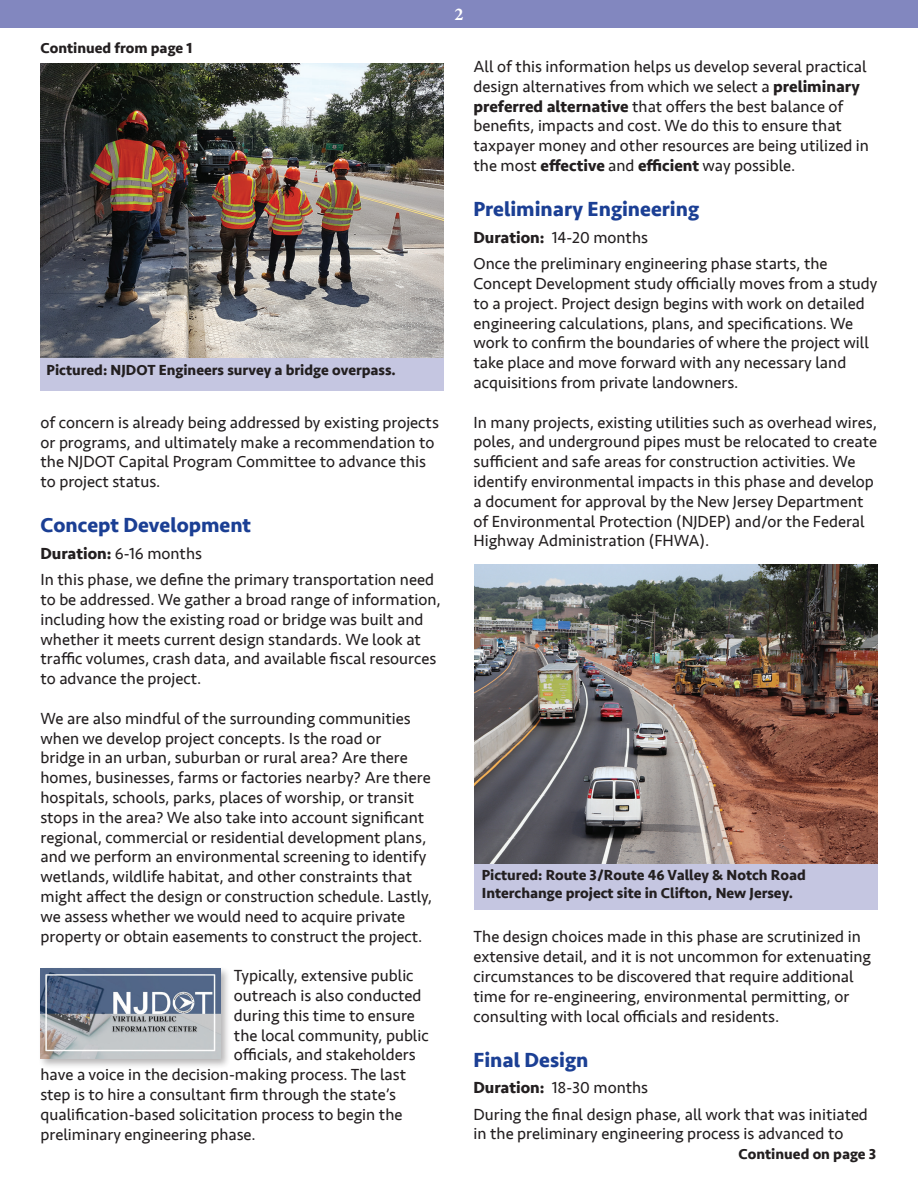
<style>
.page{position:relative;width:918px;height:1188px;background:#fff}
.page>*{position:absolute;margin:0;border:0;box-sizing:border-box;transform-origin:0 0}
.t1{font:700 21px "Seravek";color:#1b3f94}
.t2{font:700 18px "Minion Pro";color:#fff}
.t3{font:16.5px/19.8px "Seravek";color:#231f20}
.t4{font:700 15px/18px "Seravek";color:#231f20}
.s1{font-weight:700}
</style>
<div class="page">
<div style="left:0;top:0;width:918px;height:28px;background:#8287bf"></div>
<div style="left:38px;top:966px;width:193px;height:103px;background:#231f20;opacity:.33"></div>
<img style="left:40px;top:969px;width:180px;height:90px">
<div style="left:40px;top:324px;width:404px;height:66px;background:#c5c6e1"></div>
<div style="left:474px;top:860px;width:404px;height:50px;background:#c5c6e1"></div>
<img style="left:474px;top:564px;width:404px;height:299px">
<img style="left:40px;top:64px;width:404px;height:293px">
<p class="t4" style="left:40px;top:39px;width:153px">Continued from page 1</p>
<p class="t4" style="left:47px;top:361px;width:351px">Pictured: NJDOT Engineers survey a bridge overpass.</p>
<p class="t3" style="left:40px;top:412px;width:400px">of concern is already being addressed by existing projects or programs, and ultimately make a recommendation to the NJDOT Capital Program Committee to advance this to project status.</p>
<p class="t1" style="left:40px;top:508px;width:212px">Concept Development</p>
<p class="t3" style="left:40px;top:540px;width:395px;line-height:26.5px"><span class="s1">Duration:</span> 6-16 months<br>In this phase, we define the primary transportation need</p>
<p class="t3" style="left:40px;top:590px;width:402px">to be addressed. We gather a broad range of information, including how the existing road or bridge was built and whether it meets current design standards. We look at traffic volumes, crash data, and available fiscal resources to advance the project.</p>
<p class="t3" style="left:40px;top:708px;width:393px">We are also mindful of the surrounding communities when we develop project concepts. Is the road or<br>bridge in an urban, suburban or rural area? Are there homes, businesses, farms or factories nearby? Are there hospitals, schools, parks, places of worship, or transit stops in the area? We also take into account significant regional, commercial or residential development plans, and we perform an environmental screening to identify wetlands, wildlife habitat, and other constraints that might affect the design or construction schedule. Lastly, we assess whether we would need to acquire private property or obtain easements to construct the project.</p>
<p class="t3" style="left:234px;top:966px;width:181px">Typically, extensive public</p>
<p class="t3" style="left:234px;top:986px;width:189px">outreach is also conducted</p>
<p class="t3" style="left:234px;top:1005px;width:182px">during this time to ensure</p>
<p class="t3" style="left:234px;top:1025px;width:196px">the local community, public</p>
<p class="t3" style="left:234px;top:1045px;width:183px">officials, and stakeholders</p>
<p class="t3" style="left:40px;top:1065px;width:367px">have a voice in the decision-making process. The last</p>
<p class="t3" style="left:40px;top:1085px;width:357px">step is to hire a consultant firm through the state’s</p>
<p class="t3" style="left:40px;top:1104px;width:364px">qualification-based solicitation process to begin the</p>
<p class="t3" style="left:40px;top:1124px;width:217px">preliminary engineering phase.</p>
<p class="t2" style="left:454px;top:1px;width:10px">2</p>
<p class="t3" style="left:474px;top:57px;width:397px">All of this information helps us develop several practical design alternatives from which we select a <span class="s1">preliminary preferred alternative</span> that offers the best balance of benefits, impacts and cost. We do this to ensure that taxpayer money and other resources are being utilized in the most <span class="s1">effective</span> and <span class="s1">efficient</span> way possible.</p>
<p class="t1" style="left:474px;top:192px;width:227px">Preliminary Engineering</p>
<p class="t3" style="left:474px;top:224px;width:356px;line-height:26.5px"><span class="s1">Duration:</span> 14-20 months<br>Once the preliminary engineering phase starts, the</p>
<p class="t3" style="left:474px;top:273px;width:405px">Concept Development study officially moves from a study to a project. Project design begins with work on detailed engineering calculations, plans, and specifications. We work to confirm the boundaries of where the project will take place and move forward with any necessary land acquisitions from private landowners.</p>
<p class="t3" style="left:474px;top:412px;width:405px">In many projects, existing utilities such as overhead wires, poles, and underground pipes must be relocated to create sufficient and safe areas for construction activities. We identify environmental impacts in this phase and develop a document for approval by the New Jersey Department of Environmental Protection (NJDEP) and/or the Federal Highway Administration (FHWA).</p>
<p class="t4" style="left:482px;top:866px;width:326px">Pictured: Route 3/Route 46 Valley &amp; Notch Road<br>Interchange project site in Clifton, New Jersey.</p>
<p class="t3" style="left:474px;top:927px;width:399px">The design choices made in this phase are scrutinized in extensive detail, and it is not uncommon for extenuating circumstances to be discovered that require additional time for re-engineering, environmental permitting, or consulting with local officials and residents.</p>
<p class="t1" style="left:474px;top:1043px;width:116px">Final Design</p>
<p class="t3" style="left:474px;top:1074px;width:396px;line-height:26.5px"><span class="s1">Duration:</span> 18-30 months<br>During the final design phase, all work that was initiated</p>
<p class="t3" style="left:474px;top:1124px;width:371px">in the preliminary engineering process is advanced to</p>
<p class="t4" style="left:739px;top:1145px;width:139px">Continued on page 3</p>
</div>
